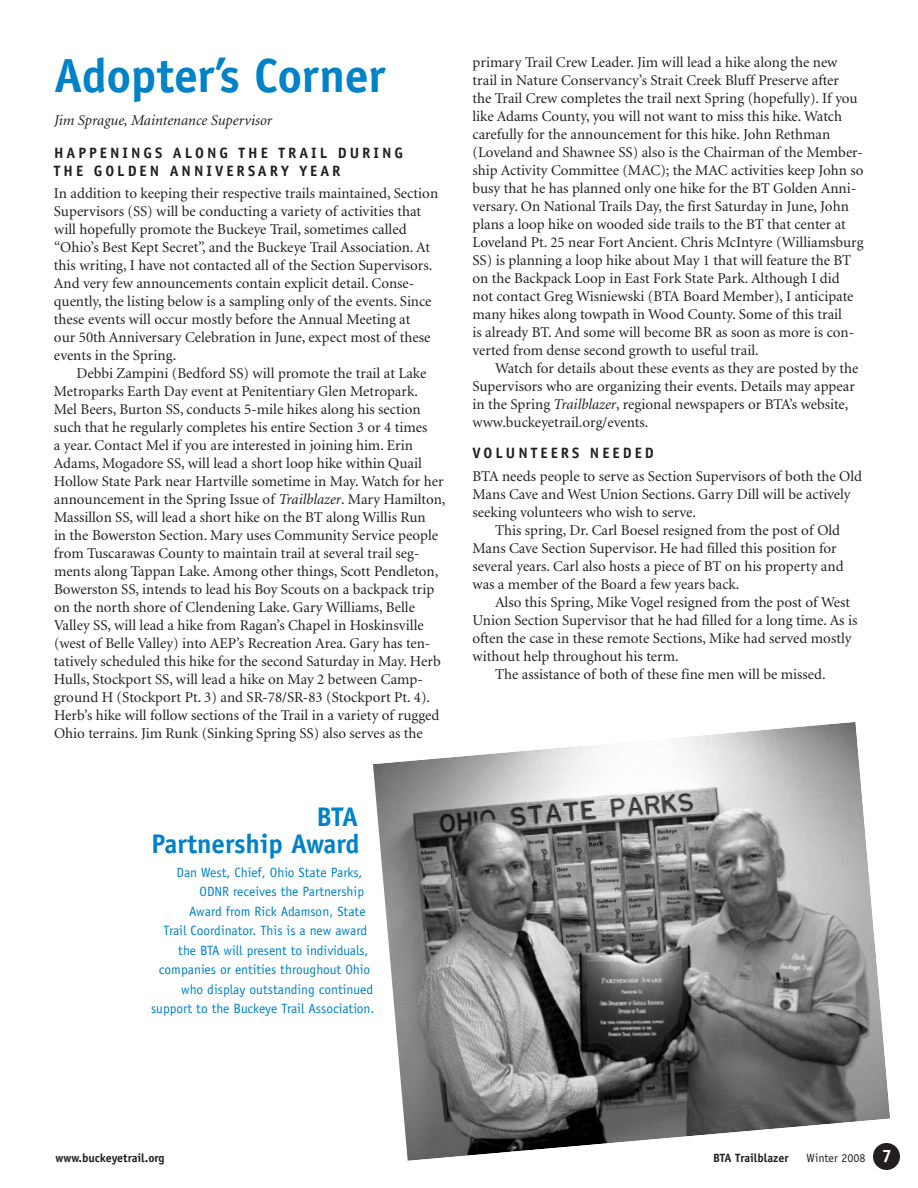
<style>
.page{position:relative;width:918px;height:1188px;background:#fff}
.page>*{position:absolute;margin:0;border:0;box-sizing:border-box;transform-origin:0 0}
.t1{font:700 48px "Officina Sans";letter-spacing:-.01em;color:#0082c8}
.t2{font:700 27px/27px "Officina Sans";letter-spacing:-.02em;color:#0082c8;text-align:right}
.t3{font:15px/18px "Minion";color:#231f20}
.t4{font:700 15px "Officina Sans";letter-spacing:.2em;color:#231f20}
.t5{font:italic 15px "Minion";color:#231f20}
.t6{font:13.5px "Officina Sans";color:#0082c8}
.t7{font:700 12px "Officina Sans";color:#231f20}
.t8{font:12px "Officina Sans";color:#231f20}
.s1{font-style:italic}
</style>
<div class="page">
<div style="left:873px;top:1143px;width:27px;height:27px;background:#231f20;border-radius:50%"></div>
<img style="left:373px;top:722px;width:517px;height:439px">
<h1 class="t1" style="left:54px;top:46px;width:333px">ADOPTER’S CORNER</h1>
<p class="t5" style="left:54px;top:113px;width:220px">Jim Sprague, Maintenance Supervisor</p>
<p class="t4" style="left:54px;top:143px;width:12px">HAPP</p>
<p class="t4" style="left:100px;top:143px;width:85px">ENINGS ALO</p>
<p class="t4" style="left:207px;top:143px;width:92px">NG THE TRAIL</p>
<p class="t4" style="left:338px;top:143px;width:65px">DURI NG</p>
<p class="t4" style="left:54px;top:161px;width:63px">THE GOLD</p>
<p class="t4" style="left:140px;top:161px;width:130px">EN ANNIV ER SARY</p>
<p class="t4" style="left:299px;top:161px;width:32px">YEAR</p>
<p class="t3" style="left:54px;top:185px;width:386px">In addition to keeping their respective trails maintained, -S ection Supervisors (SS ) will be conducting a variety of activities that will hopefully promote the Buckeye Trail, sometimes called “Ohio’s Best Kept Secret”, and the Buckeye Trail Association. At this writing, I have not contacted all of the Section Supervisors.<br>And very few announcements contain explicit detail. Conse&shy;quently, the listing below is a sampling only of the events. Since these events will occur mostly before the Annual Meeting at<br>our 50th Anniversary Celebration in June, expect most of these events in the Spring.</p>
<p class="t3" style="left:54px;top:365px;width:393px;text-indent:22px">Debbi Zampini (Bedford SS ) will promote the trail at Lake Metroparks Earth Day event at Penitentiary Glen Metropark.<br>Mel Beers, Burton SS , conducts 5-mile hikes along his section such that he regularly completes his entire Section 3 or 4 times<br>a year. Contact Mel if you are interested in joining him. Erin Adams, Mogadore SS , will lead a short loop hike within Quail Hollow State Park near Hartville sometime in May. Watch for her announcement in the Spring Issue of <span class="s1">Trailblazer</span>. Mary Hamilton, Massillon SS , will lead a short hike on the BT along Willis Run<br>in the Bowerston Section. Mary uses Community Service people from Tuscarawas County to maintain trail at several trail seg&shy;ments along Tappan Lake. Among other things, Scott Pendleton, Bowerston SS , intends to lead his Boy Scouts on a backpack trip on the north shore of Clendening Lake. Gary Williams, Belle Valley SS , will lead a hike from Ragan’s Chapel in Hoskinsville (west of Belle Valley) into AEP’s Recreation Area. Gary has ten&shy;tatively scheduled this hike for the second Saturday in May. Herb Hulls, Stockport SS , will lead a hike on May 2 between Camp&shy;ground H (Stockport Pt. 3) and SR-78/SR-83 (Stockport Pt. 4).<br>Herb’s hike will follow sections of the Trail in a variety of rugged Ohio terrains. Jim Runk (Sinking Spring SS ) also serves as the</p>
<h2 class="t2" style="left:151px;top:803px;width:210px">BTA<br>PARTNERSHIP AWARD</h2>
<p class="t6" style="left:177px;top:864px;width:188px">Dan West, Chief, Ohio State Parks,</p>
<p class="t6" style="left:200px;top:884px;width:166px">OD NR receives the Partnership</p>
<p class="t6" style="left:189px;top:903px;width:178px">Award from Rick Adamson, State</p>
<p class="t6" style="left:164px;top:923px;width:205px">Trail Coordinator. This is a new award</p>
<p class="t6" style="left:178px;top:942px;width:192px">the BTA will present to individuals,</p>
<p class="t6" style="left:159px;top:962px;width:213px">companies or entities throughout Ohio</p>
<p class="t6" style="left:181px;top:981px;width:193px">who display outstanding continued</p>
<p class="t6" style="left:151px;top:1001px;width:225px">support to the Buckeye Trail Association.</p>
<p class="t3" style="left:472px;top:54px;width:393px">primary Trail Crew Leader. Jim will lead a hike along the new trail in Nature Conservancy’s Strait Creek Bluff Preserve after<br>the Trail Crew completes the trail next Spring (hopefully). If you like Adams County, you will not want to miss this hike. Watch carefully for the announcement for this hike. John Rethman (Loveland and Shawnee SS ) also is the Chairman of the Member&shy;ship Activity Committee (MAC ); the MAC activities keep John so busy that he has planned only one hike for the BT Golden Anni&shy;versary. On National Trails Day, the first Saturday in June, John plans a loop hike on wooded side trails to the BT that center at Loveland Pt. 25 near Fort Ancient. Chris McIntyre (Williamsburg SS ) is planning a loop hike about May 1 that will feature the BT on the Backpack Loop in East Fork State Park. Although I did not contact Greg Wisniewski (BTA Board Member), I anticipate many hikes along towpath in Wood County. Some of this trail<br>is already BT. And some will become BR as soon as more is con&shy;verted from dense second growth to useful trail.</p>
<p class="t3" style="left:472px;top:360px;width:387px;text-indent:22px">Watch for details about these events as they are posted by the Supervisors who are organizing their events. Details may appear in the Spring <span class="s1">Trailblazer</span>, regional newspapers or BTA’s website, www.buckeyetrail.org/events.</p>
<p class="t4" style="left:472px;top:444px;width:181px">VOL UNTEER S N EED ED</p>
<p class="t3" style="left:472px;top:468px;width:391px">BTA needs people to serve as Section Supervisors of both the Old<br>Mans Cave and West Union Sections. Garry Dill will be actively seeking volunteers who wish to serve.</p>
<p class="t3" style="left:495px;top:522px;width:347px">This spring, Dr. Carl Boesel resigned from the post of Old</p>
<p class="t3" style="left:472px;top:540px;width:366px">Mans Cave Section Supervisor. He had filled this position for</p>
<p class="t3" style="left:472px;top:558px;width:373px">several years. Carl also hosts a piece of BT on his property and</p>
<p class="t3" style="left:472px;top:576px;width:269px">was a member of the Board a few years back.</p>
<p class="t3" style="left:472px;top:594px;width:379px">Also this Spring, Mike Vogel resigned from the post of West</p>
<p class="t3" style="left:472px;top:612px;width:386px">Union Section Supervisor that he had filled for a long time. As is</p>
<p class="t3" style="left:473px;top:630px;width:381px">often the case in these remote Sections, Mike had served mostly</p>
<p class="t3" style="left:472px;top:648px;width:208px">without help throughout his term.</p>
<p class="t3" style="left:495px;top:666px;width:332px">The assistance of both of these fine men will be missed.</p>
<p class="t7" style="left:56px;top:1151px;width:111px">WWW.BUCKEYETRAIL.ORG</p>
<p class="t7" style="left:713px;top:1151px;width:77px">BTA TRAILBLAZER</p>
<p class="t8" style="left:807px;top:1151px;width:60px">Winter 2008</p>
</div>
